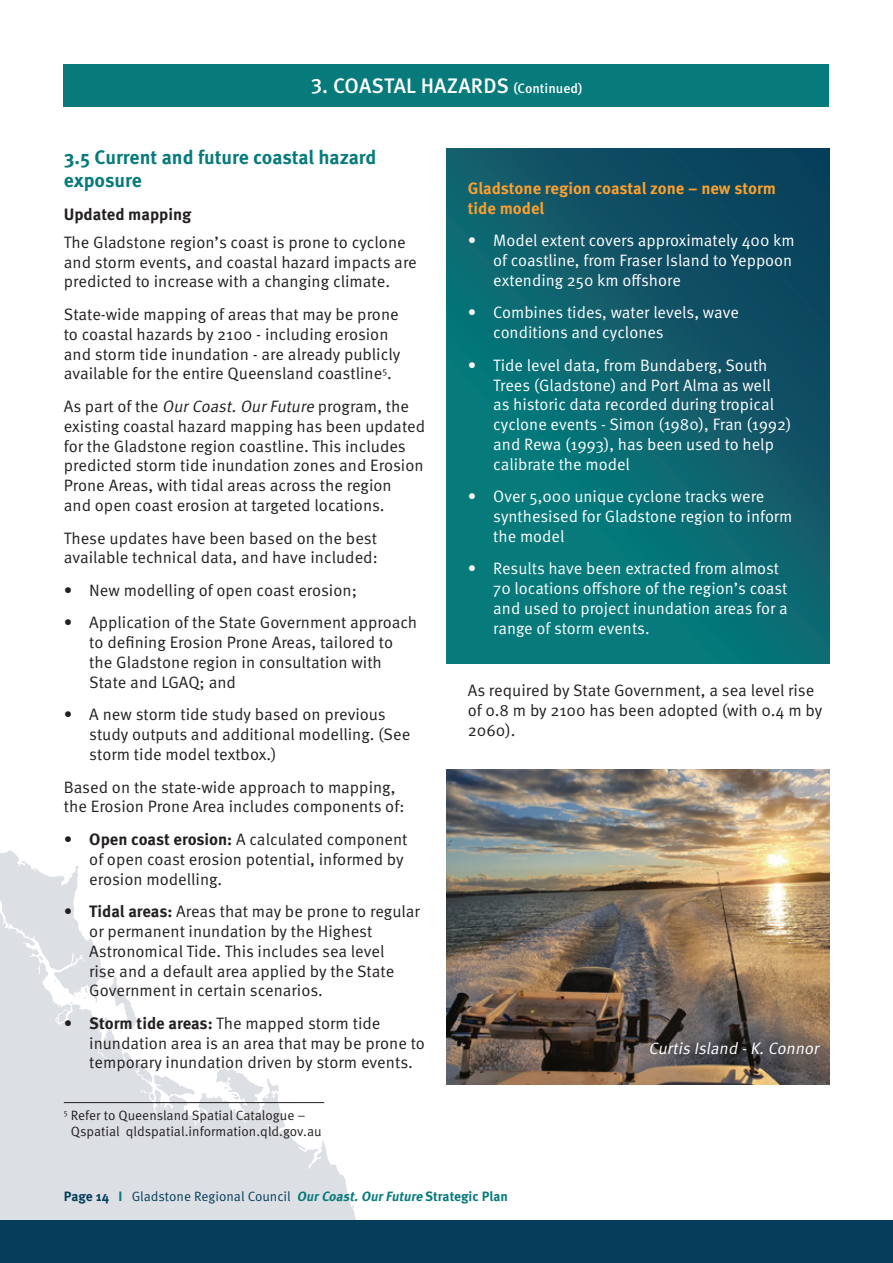
<style>
.page{position:relative;width:893px;height:1263px;background:#fff}
.page>*{position:absolute;margin:0;border:0;box-sizing:border-box;transform-origin:0 0}
.t1{font:500 21px "Meta Pro";letter-spacing:.01em;color:#fff}
.t2{font:700 19.5px/23.4px "Meta Pro";letter-spacing:-.005em;color:#077a7b}
.t3{font:16.5px/19.8px "Meta Pro";color:#231f20}
.t4{font:16.5px/19.8px "Meta Pro";color:#fff}
.t5{font:700 16.5px/19.8px "Meta Pro";color:#f9a030}
.t6{font:italic 16.5px "Meta Pro";color:#fff}
.t7{font:700 16.5px "Meta Pro";letter-spacing:-.005em;color:#231f20}
.t8{font:13.5px/16.2px "Meta Pro";color:#231f20}
.t9{font:13.5px "Meta Pro";letter-spacing:-.005em;color:#053d5a}
.s1{font-size:13.5px}
.s2{font-style:italic}
.s3{font-weight:700}
.s4{font-weight:700;color:#077a7b}
.s5{font-weight:700;font-style:italic;color:#077a7b}
</style>
<div class="page">
<svg style="left:446px;top:149px;width:383px;height:514px;background:#0b636f"></svg>
<div style="left:64px;top:64px;width:765px;height:42px;background:#077a7b"></div>
<svg style="left:0;top:850px;width:356px;height:370px"></svg>
<div style="left:0;top:1220px;width:893px;height:43px;background:#053d5a"></div>
<hr style="left:64px;top:1102px;width:260px;height:1px;background:#231f20">
<img style="left:446px;top:770px;width:383px;height:314px">
<p class="t1" style="left:311px;top:73px;width:273px">3. COASTAL HAZARDS <span class="s1">(Continued)</span></p>
<p class="t2" style="left:64px;top:146px;width:314px">3.5 Current and future coastal hazard exposure</p>
<p class="t7" style="left:64px;top:203px;width:129px">Updated mapping</p>
<p class="t3" style="left:64px;top:233px;width:355px">The Gladstone region’s coast is prone to cyclone and storm events, and coastal hazard impacts are predicted to increase with a changing climate.</p>
<p class="t3" style="left:64px;top:305px;width:338px">State-wide mapping of areas that may be prone to coastal hazards by 2100 - including erosion and storm tide inundation - are already publicly available for the entire Queensland coastline<sup>5</sup>.</p>
<p class="t3" style="left:64px;top:397px;width:363px">As part of the <span class="s2">OurCoast.OurFuture</span> program, the existing coastal hazard mapping has been updated for the Gladstone region coastline. This includes predicted storm tide inundation zones and Erosion Prone Areas, with tidal areas across the region<br>and open coast erosion at targeted locations.</p>
<p class="t3" style="left:64px;top:528px;width:315px">These updates have been based on the best available technical data, and have included:</p>
<p class="t3" style="left:64px;top:581px;width:295px">• New modelling of open coast erosion;</p>
<p class="t3" style="left:89px;top:613px;width:329px;text-indent:-26px">• Application of the State Government approach to defining Erosion Prone Areas, tailored to the Gladstone region in consultation with State and LGAQ; and</p>
<p class="t3" style="left:89px;top:705px;width:323px;text-indent:-26px">• A new storm tide study based on previous study outputs and additional modelling. (See storm tide model textbox.)</p>
<p class="t3" style="left:64px;top:777px;width:342px">Based on the state-wide approach to mapping, the Erosion Prone Area includes components of:</p>
<p class="t3" style="left:89px;top:830px;width:320px;text-indent:-26px">• <span class="s3">Open coast erosion:</span> A calculated component of open coast erosion potential, informed by erosion modelling.</p>
<p class="t3" style="left:89px;top:902px;width:332px;text-indent:-26px">• <span class="s3">Tidal areas:</span> Areas that may be prone to regular or permanent inundation by the Highest Astronomical Tide. This includes sea level<br>rise and a default area applied by the State Government in certain scenarios.</p>
<p class="t3" style="left:89px;top:1014px;width:337px;text-indent:-26px">• <span class="s3">Storm tide areas:</span> The mapped storm tide inundation area is an area that may be prone to temporary inundation driven by storm events.</p>
<p class="t8" style="left:71px;top:1107px;width:252px;text-indent:-7px"><sup>5</sup> Refer to Queensland Spatial Catalogue –<br>Qspatial qldspatial.information.qld.gov.au</p>
<p class="t5" style="left:468px;top:179px;width:310px">Gladstone region coastal zone – new storm tide model</p>
<p class="t4" style="left:493px;top:231px;width:303px;text-indent:-26px">• Model extent covers approximately 400 km of coastline, from Fraser Island to Yeppoon extending 250 km offshore</p>
<p class="t4" style="left:493px;top:303px;width:247px;text-indent:-26px">• Combines tides, water levels, wave conditions and cyclones</p>
<p class="t4" style="left:493px;top:356px;width:300px;text-indent:-26px">• Tide level data, from Bundaberg, South Trees (Gladstone) and Port Alma as well<br>as historic data recorded during tropical cyclone events - Simon (1980), Fran (1992) and Rewa (1993), has been used to help calibrate the model</p>
<p class="t4" style="left:493px;top:487px;width:301px;text-indent:-26px">• Over 5,000 unique cyclone tracks were synthesised for Gladstone region to inform the model</p>
<p class="t4" style="left:493px;top:559px;width:296px;text-indent:-26px">• Results have been extracted from almost 70 locations offshore of the region’s coast and used to project inundation areas for a range of storm events.</p>
<p class="t3" style="left:468px;top:681px;width:356px">As required by State Government, a sea level rise of 0.8 m by 2100 has been adopted (with 0.4 m by<br>2060).</p>
<p class="t6" style="left:649px;top:1038px;width:175px">Curtis Island -K.Connor</p>
<p class="t9" style="left:64px;top:1188px;width:446px"><span class="s3">Page 14</span> <span class="s4">I</span> Gladstone Regional Council <span class="s5">OurCoast.OurFuture</span> <span class="s4">Strategic Plan</span></p>
</div>
